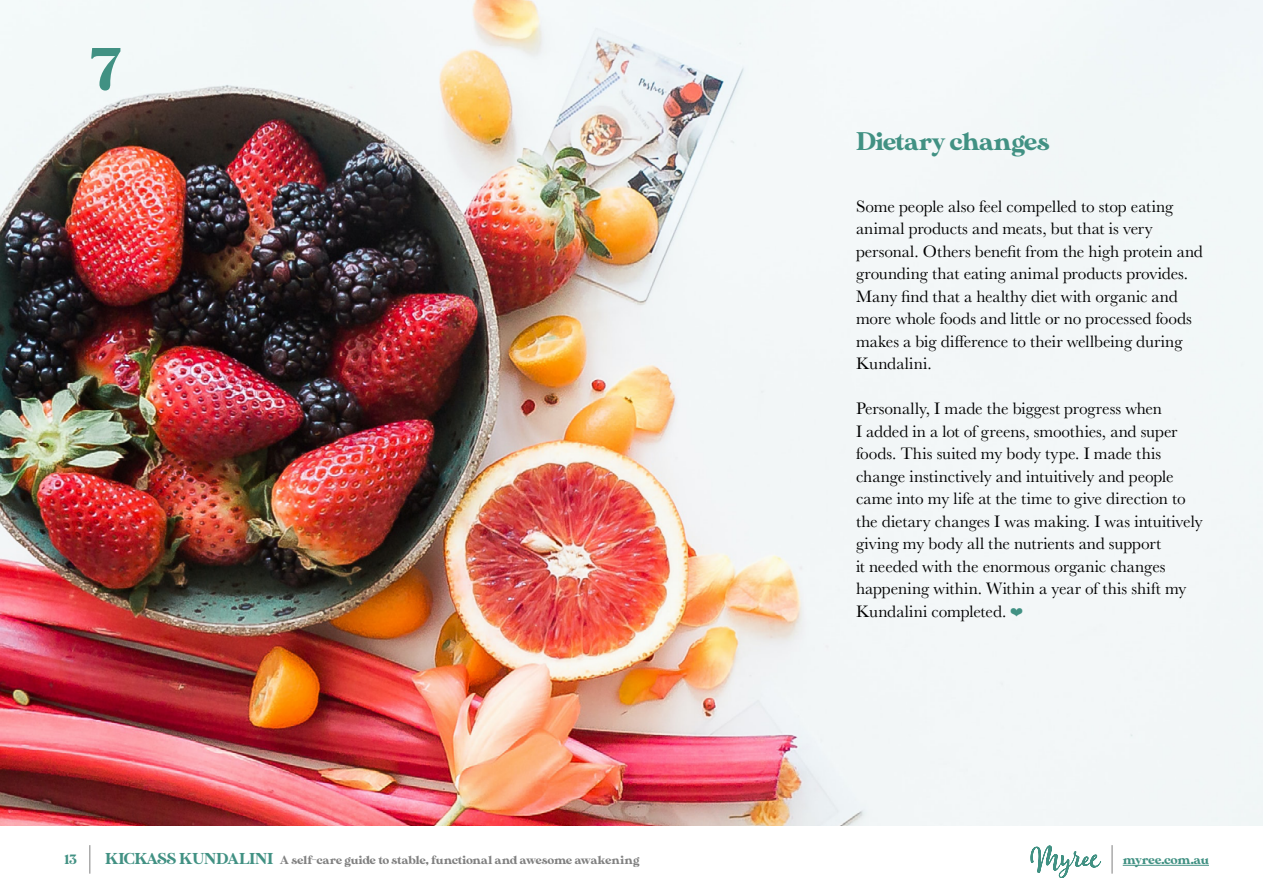
<style>
.page{position:relative;width:1263px;height:893px;background:#fff}
.page>*{position:absolute;margin:0;border:0;box-sizing:border-box;transform-origin:0 0}
.t1{font:60px "MADE Sunflower";color:#419183}
.t2{font:25.5px "MADE Sunflower";letter-spacing:-.015em;color:#419183}
.t3{font:17.25px/22.5px "Baskerville";letter-spacing:-.005em;color:#000}
.t4{font:13.5px "MADE Sunflower";color:#419183}
.t5{font:12.75px "MADE Sunflower";letter-spacing:-.005em;color:#419183}
.t6{font:12px "MADE Sunflower";letter-spacing:-.005em;color:#808080}
.s1{color:#419183}
.s2{font-size:15.75px;color:#419183}
</style>
<div class="page">
<hr style="left:1123px;top:865px;width:86px;height:1px;background:#419183">
<svg style="left:90px;top:845px;width:1px;height:29px"></svg>
<svg style="left:1112px;top:845px;width:1px;height:29px"></svg>
<svg style="left:1030px;top:845px;width:71px;height:33px"></svg>
<img style="left:0;top:0;width:1263px;height:825px">
<h1 class="t1" style="left:90px;top:36px;width:33px">7</h1>
<h2 class="t2" style="left:856px;top:127px;width:195px">Dietary changes</h2>
<p class="t3" style="left:856px;top:195px;width:348px">Some people also feel compelled to stop eating animal products and meats, but that is very personal. Others benefit from the high protein and grounding that eating animal products provides.<br>Many find that a healthy diet with organic and more whole foods and little or no processed foods makes a big difference to their wellbeing during Kundalini.</p>
<p class="t3" style="left:856px;top:397px;width:348px">Personally, I made the biggest progress when<br>I added in a lot of greens, smoothies, and super foods. This suited my body type. I made this change instinctively and intuitively and people came into my life at the time to give direction to the dietary changes I was making. I was intuitively giving my body all the nutrients and support<br>it needed with the enormous organic changes happening within. Within a year of this shift my Kundalini completed. <span class="s1">❤</span></p>
<p class="t6" style="left:105px;top:853px;width:536px"><span class="s2">KICKASS KUNDALINI</span> A self-care guide to stable, functional and awesome awakening</p>
<p class="t4" style="left:64px;top:852px;width:14px">13</p>
<p class="t5" style="left:1123px;top:852px;width:88px">myree.com.au</p>
</div>
